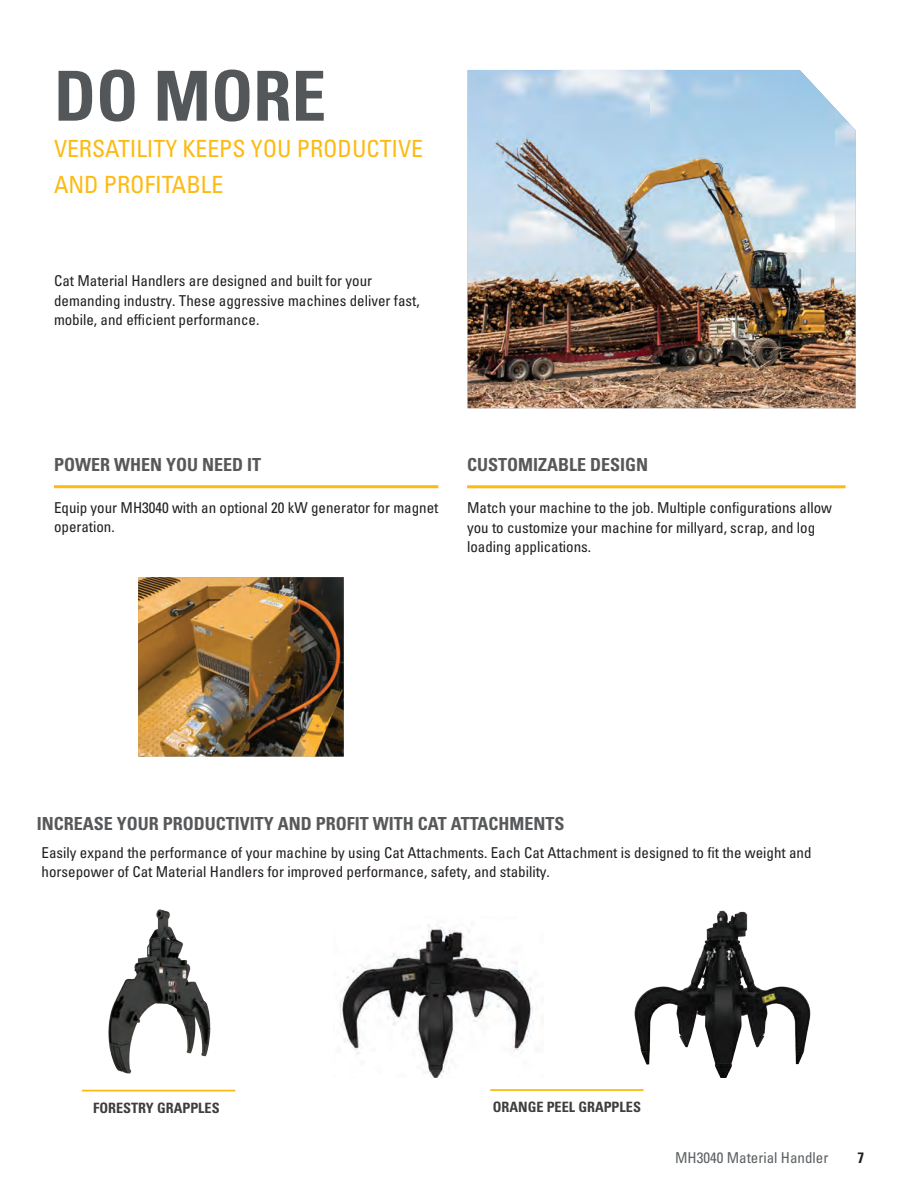
<style>
.page{position:relative;width:918px;height:1188px;background:#fff}
.page>*{position:absolute;margin:0;border:0;box-sizing:border-box;transform-origin:0 0}
.t1{font:69px "Univers LTCYR 67 Bold Cond";color:#535759}
.t2{font:condensed 23.7px/36px "Univers LTCYR 57";color:#fcba13}
.t3{font:18px "Univers LTCYR 67 Bold Cond";color:#57585a}
.t4{font:condensed 15px/19.5px "Univers LTCYR 57";color:#231f20}
.t5{font:condensed 15px "Univers LTCYR 57";color:#5d6163}
.t6{font:15px "Univers LTCYR 67 Bold Cond";color:#231f20}
.t7{font:14.25px "Univers LTCYR 67 Bold Cond";color:#3e3e3f}
</style>
<div class="page">
<img style="left:340px;top:924px;width:194px;height:154px">
<img style="left:108px;top:909px;width:103px;height:165px">
<hr style="left:54px;top:485px;width:384px;height:3px;background:#fcba13">
<hr style="left:467px;top:485px;width:379px;height:3px;background:#fcba13">
<img style="left:468px;top:70px;width:388px;height:338px">
<hr style="left:82px;top:1090px;width:153px;height:2px;background:#fcba13">
<hr style="left:490px;top:1089px;width:154px;height:2px;background:#fcba13">
<img style="left:634px;top:910px;width:177px;height:168px">
<img style="left:138px;top:577px;width:206px;height:180px">
<h1 class="t1" style="left:54px;top:54px;width:274px">DO MORE</h1>
<h2 class="t2" style="left:54px;top:130px;width:371px">VERSATILITY KEEPS YOU PRODUCTIVE<br>AND PROFITABLE</h2>
<p class="t4" style="left:54px;top:271px;width:367px">Cat Material Handlers are designed and built for your demanding industry. These aggressive machines deliver fast, mobile, and efficient performance.</p>
<p class="t3" style="left:54px;top:453px;width:209px">POWER WHEN YOU NEED IT</p>
<p class="t3" style="left:467px;top:453px;width:183px">CUSTOMIZABLE DESIGN</p>
<p class="t4" style="left:54px;top:497px;width:386px">Equip your MH3040 with an optional 20 kW generator for magnet operation.</p>
<p class="t4" style="left:467px;top:498px;width:366px">Match your machine to the job. Multiple configurations allow you to customize your machine for millyard, scrap, and log loading applications.</p>
<p class="t3" style="left:37px;top:812px;width:529px">INCREASE YOUR PRODUCTIVITY AND PROFIT WITH CAT ATTACHMENTS</p>
<p class="t4" style="left:42px;top:842px;width:771px">Easily expand the performance of your machine by using Cat Attachments. Each Cat Attachment is designed to fit the weight and horsepower of Cat Material Handlers for improved performance, safety, and stability.</p>
<p class="t7" style="left:93px;top:1099px;width:128px">FORESTRY GRAPPLES</p>
<p class="t7" style="left:493px;top:1098px;width:150px">ORANGE PEEL GRAPPLES</p>
<p class="t5" style="left:675px;top:1148px;width:155px">MH3040 Material Handler</p>
<p class="t6" style="left:857px;top:1148px;width:8px">7</p>
</div>
